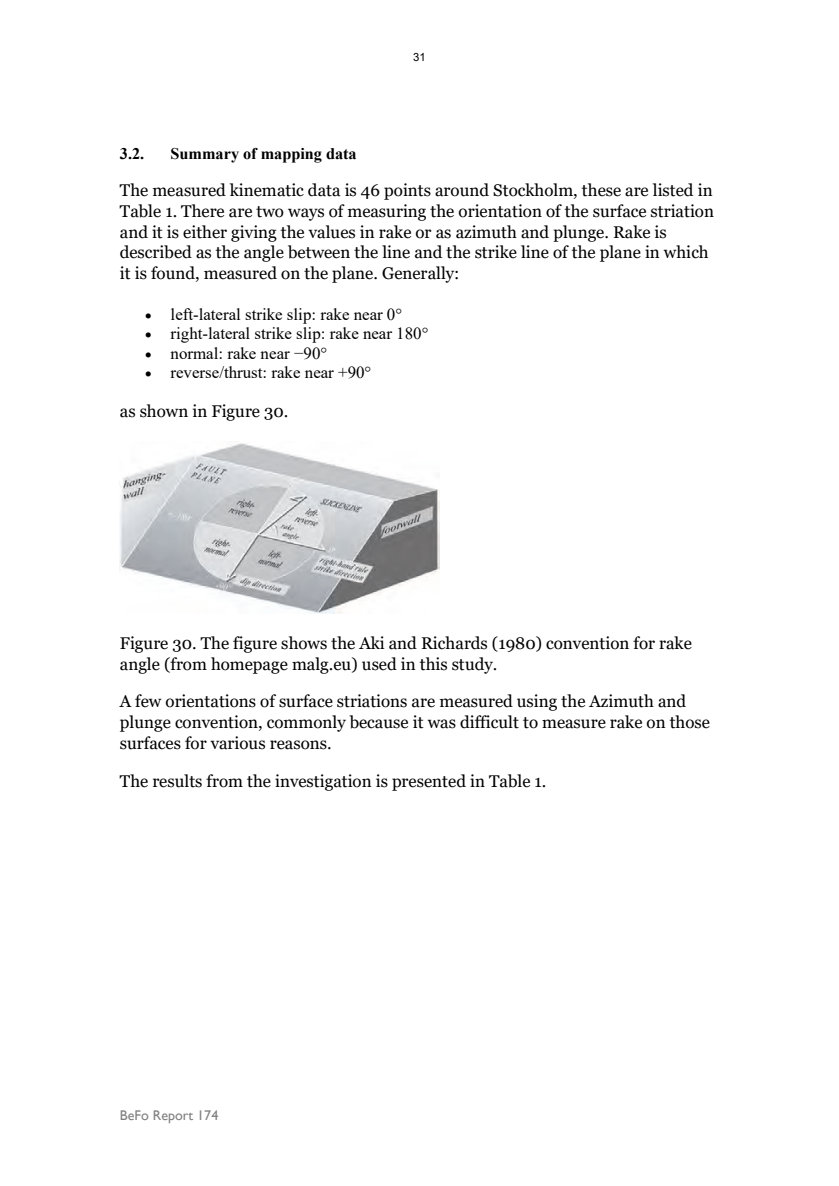
<style>
.page{position:relative;width:839px;height:1186px;background:#fff}
.page>*{position:absolute;margin:0;border:0;box-sizing:border-box;transform-origin:0 0}
.t1{font:16.97px/20.7px "Georgia";color:#000}
.t2{font:16.97px "Times New Roman";color:#000}
.t3{font:700 16.28px "Times New Roman";color:#000}
.t4{font:14px "Gill Sans";letter-spacing:.005em;color:#808080}
.t5{font:11.38px "Arial";color:#000}
</style>
<div class="page">
<img style="left:120px;top:443px;width:319px;height:171px">
<p class="t5" style="left:413px;top:50px;width:14px">31</p>
<p class="t3" style="left:120px;top:142px;width:26px">3.2.</p>
<p class="t3" style="left:171px;top:142px;width:187px">Summary of mapping data</p>
<p class="t1" style="left:120px;top:180px;width:595px">The measured kinematic data is 46 points around Stockholm, these are listed in Table 1. There are two ways of measuring the orientation of the surface striation and it is either giving the values in rake or as azimuth and plunge. Rake is described as the angle between the line and the strike line of the plane in which it is found, measured on the plane. Generally:</p>
<p class="t2" style="left:145px;top:302px;width:258px">• left-lateral strike slip: rake near 0°</p>
<p class="t2" style="left:145px;top:321px;width:285px">• right-lateral strike slip: rake near 180°</p>
<p class="t2" style="left:145px;top:341px;width:183px">• normal: rake near −90°</p>
<p class="t2" style="left:145px;top:360px;width:227px">• reverse/thrust: rake near +90°</p>
<p class="t1" style="left:120px;top:401px;width:170px">as shown in Figure 30.</p>
<p class="t1" style="left:120px;top:633px;width:573px">Figure 30. The figure shows the Aki and Richards (1980) convention for rake angle (from homepage malg.eu) used in this study.</p>
<p class="t1" style="left:120px;top:691px;width:591px">A few orientations of surface striations are measured using the Azimuth and plunge convention, commonly because it was difficult to measure rake on those surfaces for various reasons.</p>
<p class="t1" style="left:120px;top:770px;width:428px">The results from the investigation is presented in Table 1.</p>
<p class="t4" style="left:120px;top:1107px;width:100px">BeFo Report 174</p>
</div>
